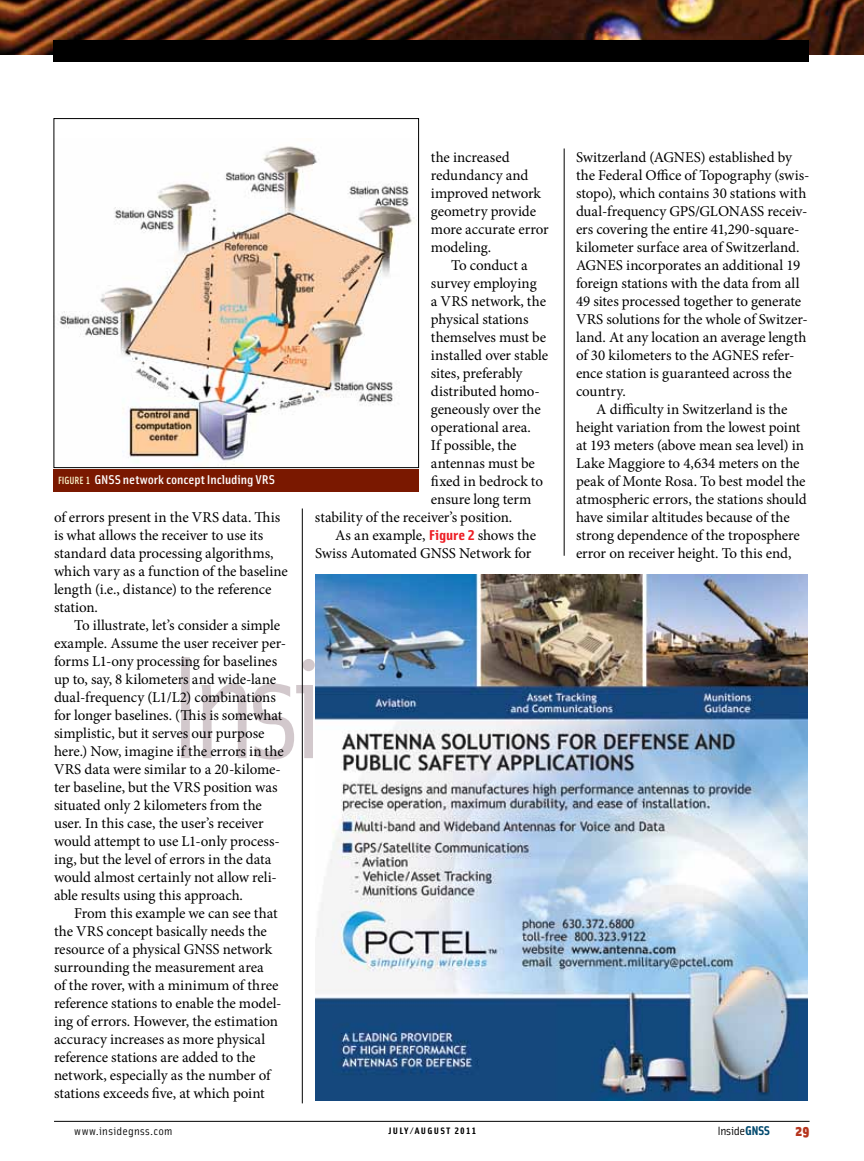
<style>
.page{position:relative;width:864px;height:1161px;background:#fff}
.page>*{position:absolute;margin:0;border:0;box-sizing:border-box;transform-origin:0 0}
.t1{font:15px/18px "Minion Pro";letter-spacing:-.01em;color:#000}
.t2{font:900 15px "Solex";color:#b6351e}
.t3{font:500 12.75px "Solex";letter-spacing:-.005em;color:#fff;scale:1.15 1}
.t4{font:12px "Solex";letter-spacing:-.025em;color:#000;scale:1.15 1}
.t5{font:11.25px "Solex";letter-spacing:.025em;color:#000;scale:1.15 1}
.t6{font:9.3px "Solex Bold Lining";letter-spacing:.12em;color:#000;scale:1.15 1}
.s1{font-family:"Solex Medium Lining";font-weight:400;font-size:10.5px;color:#fcf9cf}
.s2{font-family:"Solex Bold Lining";font-size:14.25px;color:#ed1d24}
.s3{font-weight:700;font-size:12.75px;color:#00496e}
</style>
<div class="page">
<hr style="left:54px;top:1121px;width:756px;height:1px;background:#000">
<svg style="left:181px;top:657px;width:134px;height:103px"></svg>
<img style="left:0;top:0;width:864px;height:54px">
<div style="left:53px;top:41px;width:756px;height:21px;background:#000"></div>
<hr style="left:302px;top:508px;width:1px;height:595px;background:#000">
<hr style="left:564px;top:148px;width:1px;height:408px;background:#000">
<div style="left:54px;top:470px;width:365px;height:22px;background:#7a1800"></div>
<img style="left:59px;top:146px;width:356px;height:320px">
<div style="left:54px;top:118px;width:365px;height:350px;border:1px solid #000"></div>
<img style="left:315px;top:574px;width:493px;height:527px">
<p class="t3" style="left:58px;top:472px;width:190px"><span class="s1">FIGURE 1</span> GNSS network concept Including VRS</p>
<p class="t1" style="left:54px;top:508px;width:235px">of errors present in the VRS data. This is what allows the receiver to use its standard data processing algorithms, which vary as a function of the baseline length (i.e., distance) to the reference station.</p>
<p class="t1" style="left:54px;top:616px;width:234px;text-indent:20px">To illustrate, let’s consider a simple example. Assume the user receiver per&shy;forms L1-ony processing for baselines up to, say, 8 kilometers and wide-lane dual-frequency (L1/L2) combinations for longer baselines. (This is somewhat simplistic, but it serves our purpose here.) Now, imagine if the errors in the VRS data were similar to a 20-kilome&shy;ter baseline, but the VRS position was situated only 2 kilometers from the user. In this case, the user’s receiver would attempt to use L1-only process&shy;ing, but the level of errors in the data would almost certainly not allow reli&shy;able results using this approach.</p>
<p class="t1" style="left:54px;top:904px;width:229px;text-indent:20px">From this example we can see that the VRS concept basically needs the resource of a physical GNSS network surrounding the measurement area<br>of the rover, with a minimum of three reference stations to enable the model&shy;ing of errors. However, the estimation accuracy increases as more physical reference stations are added to the network, especially as the number of stations exceeds five, at which point</p>
<p class="t1" style="left:431px;top:148px;width:119px">the increased redundancy and improved network geometry provide more accurate error modeling.</p>
<p class="t1" style="left:451px;top:256px;width:78px">To conduct a</p>
<p class="t1" style="left:431px;top:274px;width:107px">survey employing</p>
<p class="t1" style="left:431px;top:292px;width:117px">a VRS network, the</p>
<p class="t1" style="left:431px;top:310px;width:99px">physical stations</p>
<p class="t1" style="left:431px;top:328px;width:117px">themselves must be</p>
<p class="t1" style="left:431px;top:346px;width:119px">installed over stable</p>
<p class="t1" style="left:431px;top:364px;width:93px">sites, preferably</p>
<p class="t1" style="left:431px;top:382px;width:111px">distributed homo-</p>
<p class="t1" style="left:431px;top:400px;width:111px">geneously over the</p>
<p class="t1" style="left:431px;top:418px;width:101px">operational area.</p>
<p class="t1" style="left:431px;top:436px;width:87px">If possible, the</p>
<p class="t1" style="left:431px;top:454px;width:106px">antennas must be</p>
<p class="t1" style="left:431px;top:472px;width:114px">fixed in bedrock to</p>
<p class="t1" style="left:431px;top:490px;width:102px">ensure long term</p>
<p class="t1" style="left:315px;top:508px;width:199px">stability of the receiver’s position.</p>
<p class="t1" style="left:335px;top:526px;width:202px">As an example, <span class="s2">FIGURE 2</span> shows the</p>
<p class="t1" style="left:315px;top:544px;width:218px">Swiss Automated GNSS Network for</p>
<p class="t1" style="left:576px;top:148px;width:235px">Switzerland (AGNES) established by the Federal Office of Topography (swis&shy;stopo), which contains 30 stations with dual-frequency GPS/GLONASS receiv&shy;ers covering the entire 41,290-square&shy;kilometer surface area of Switzerland.<br>AGNES incorporates an additional 19 foreign stations with the data from all 49 sites processed together to generate VRS solutions for the whole of Switzer&shy;land. At any location an average length of 30 kilometers to the AGNES refer&shy;ence station is guaranteed across the country.</p>
<p class="t1" style="left:576px;top:400px;width:232px;text-indent:20px">A difficulty in Switzerland is the height variation from the lowest point at 193 meters (above mean sea level) in Lake Maggiore to 4,634 meters on the peak of Monte Rosa. To best model the atmospheric errors, the stations should have similar altitudes because of the strong dependence of the troposphere error on receiver height. To this end,</p>
<p class="t5" style="left:74px;top:1124px;width:87px">www.insidegnss.com</p>
<p class="t6" style="left:389px;top:1125px;width:78px">JULY/AUGUST 2011</p>
<p class="t4" style="left:717px;top:1123px;width:47px">Inside<span class="s3">GNSS</span></p>
<p class="t2" style="left:796px;top:1120px;width:15px">29</p>
</div>
